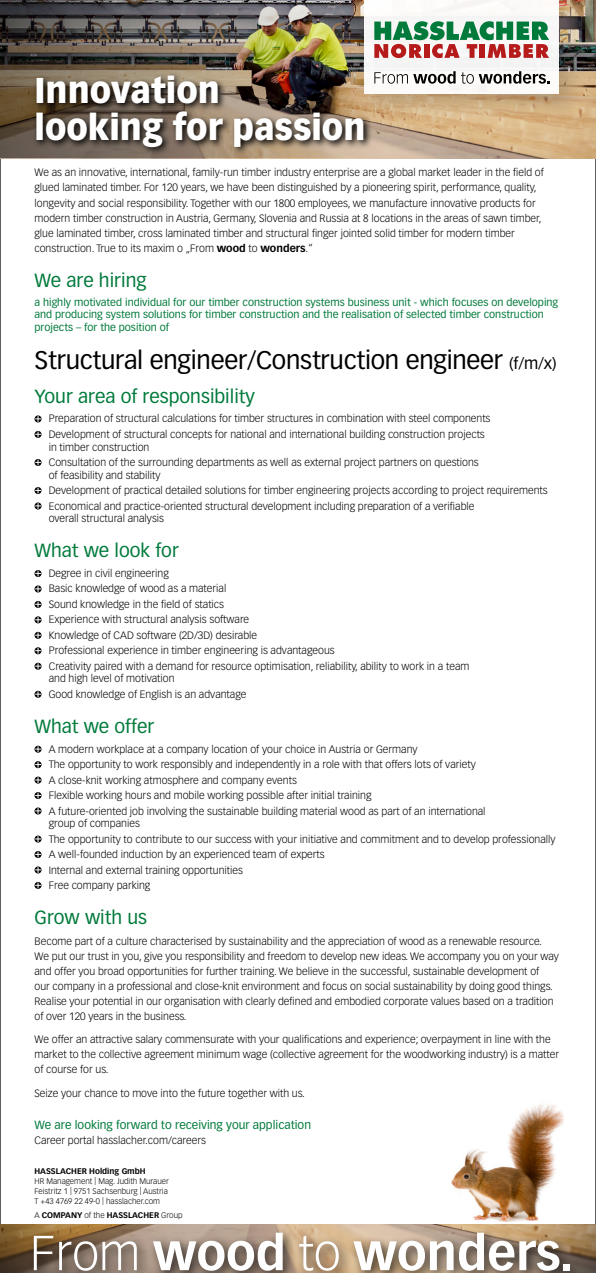
<style>
.page{position:relative;width:596px;height:1273px;background:#fff}
.page>*{position:absolute;margin:0;border:0;box-sizing:border-box;transform-origin:0 0}
.t1{font:900 35.2px/36.7px "Vectora LT Std";color:#fff;scale:.94 1}
.t2{font:25px "Vectora LT Std";letter-spacing:-.01em;color:#000}
.t3{font:18.7px "Vectora LT Std";color:#007a3b}
.t4{font:11.7px "Vectora LT Std";color:#007a3b}
.t5{font:300 10.5px/15.4px "Vectora LT Std";color:#000}
.t6{font:10.5px/12.6px "Vectora LT Std";color:#007a3b}
.t7{font:300 8px/10px "Vectora LT Std";color:#000}
.t8{font:700 8px "Vectora LT Std";color:#000}
.s1{font-weight:700}
.s2{font-size:16px}
.s3{font-weight:300}
</style>
<div class="page">
<img style="left:451px;top:1104px;width:112px;height:118px">
<img style="left:0;top:1223px;width:595px;height:49px">
<div style="left:28px;top:1226px;width:553px;height:46px;background:#000;opacity:.75"></div>
<svg style="left:34px;top:1235px;width:19px;height:34px"></svg>
<svg style="left:59px;top:1240px;width:78px;height:30px"></svg>
<svg style="left:153px;top:1232px;width:129px;height:38px"></svg>
<svg style="left:299px;top:1235px;width:39px;height:35px"></svg>
<svg style="left:353px;top:1232px;width:215px;height:38px"></svg>
<svg style="left:35px;top:416px;width:6px;height:6px"></svg>
<svg style="left:35px;top:431px;width:6px;height:6px"></svg>
<svg style="left:35px;top:459px;width:6px;height:6px"></svg>
<svg style="left:35px;top:487px;width:6px;height:6px"></svg>
<svg style="left:35px;top:503px;width:6px;height:6px"></svg>
<svg style="left:35px;top:570px;width:6px;height:6px"></svg>
<svg style="left:34px;top:585px;width:8px;height:7px"></svg>
<svg style="left:35px;top:586px;width:6px;height:5px"></svg>
<svg style="left:35px;top:601px;width:6px;height:6px"></svg>
<svg style="left:35px;top:616px;width:6px;height:6px"></svg>
<svg style="left:35px;top:632px;width:6px;height:6px"></svg>
<svg style="left:35px;top:647px;width:6px;height:6px"></svg>
<svg style="left:35px;top:663px;width:6px;height:6px"></svg>
<svg style="left:35px;top:691px;width:6px;height:6px"></svg>
<svg style="left:35px;top:746px;width:6px;height:6px"></svg>
<svg style="left:35px;top:761px;width:6px;height:6px"></svg>
<svg style="left:34px;top:776px;width:8px;height:7px"></svg>
<svg style="left:35px;top:777px;width:6px;height:5px"></svg>
<svg style="left:35px;top:792px;width:6px;height:6px"></svg>
<svg style="left:35px;top:807px;width:6px;height:6px"></svg>
<svg style="left:34px;top:835px;width:8px;height:7px"></svg>
<svg style="left:35px;top:836px;width:6px;height:5px"></svg>
<svg style="left:35px;top:851px;width:6px;height:6px"></svg>
<svg style="left:35px;top:866px;width:6px;height:6px"></svg>
<svg style="left:35px;top:882px;width:6px;height:6px"></svg>
<img style="left:388px;top:0;width:207px;height:158px">
<img style="left:0;top:0;width:388px;height:158px">
<svg style="left:32px;top:71px;width:340px;height:84px;background:#615446"></svg>
<div style="left:352px;top:0;width:236px;height:122px;background:#000;opacity:.2"></div>
<div style="left:364px;top:0;width:195px;height:94px;background:#faf8f7"></div>
<svg style="left:374px;top:21px;width:175px;height:37px"></svg>
<svg style="left:374px;top:72px;width:33px;height:12px"></svg>
<svg style="left:413px;top:71px;width:135px;height:13px"></svg>
<h1 class="t1" style="left:34px;top:72px;width:353px">Innovation<br>looking for passion</h1>
<p class="t5" style="left:34px;top:165px;width:510px">We as an innovative, international, family-run timber industry enterprise are a global market leader in the field of glued laminated timber. For 120 years, we have been distinguished by a pioneering spirit, performance, quality, longevity and social responsibility. Together with our 1800 employees, we manufacture innovative products for modern timber construction in Austria, Germany, Slovenia and Russia at 8 locations in the areas of sawn timber, glue laminated timber, cross laminated timber and structural finger jointed solid timber for modern timber construction. True to its maxim o „From <span class="s1">wood</span> to <span class="s1">wonders</span>.“</p>
<h3 class="t3" style="left:34px;top:269px;width:113px">We are hiring</h3>
<p class="t6" style="left:34px;top:295px;width:525px">a highly motivated individual for our timber construction systems business unit - which focuses on developing and producing system solutions for timber construction and the realisation of selected timber construction projects – for the position of</p>
<h2 class="t2" style="left:34px;top:345px;width:523px">Structural engineer/Construction engineer <span class="s2">(f/m/x)</span></h2>
<h3 class="t3" style="left:34px;top:385px;width:222px">Your area of responsibility</h3>
<p class="t5" style="left:49px;top:411px;width:443px">Preparation of structural calculations for timber structures in combination with steel components<br>Development of structural concepts for national and international building construction projects</p>
<p class="t5" style="left:49px;top:439px;width:431px">in timber construction<br>Consultation of the surrounding departments as well as external project partners on questions</p>
<p class="t5" style="left:49px;top:467px;width:500px">of feasibility and stability<br>Development of practical detailed solutions for timber engineering projects according to project requirements<br>Economical and practice-oriented structural development including preparation of a verifiable</p>
<p class="t5" style="left:49px;top:510px;width:117px">overall structural analysis</p>
<h3 class="t3" style="left:34px;top:539px;width:146px">What we look for</h3>
<p class="t5" style="left:49px;top:565px;width:422px">Degree in civil engineering<br>Basic knowledge of wood as a material<br>Sound knowledge in the field of statics<br>Experience with structural analysis software<br>Knowledge of CAD software (2D/3D) desirable<br>Professional experience in timber engineering is advantageous<br>Creativity paired with a demand for resource optimisation, reliability, ability to work in a team</p>
<p class="t5" style="left:49px;top:671px;width:199px">and high level of motivation<br>Good knowledge of English is an advantage</p>
<h3 class="t3" style="left:34px;top:715px;width:121px">What we offer</h3>
<p class="t5" style="left:49px;top:741px;width:438px">A modern workplace at a company location of your choice in Austria or Germany<br>The opportunity to work responsibly and independently in a role with that offers lots of variety<br>A close-knit working atmosphere and company events<br>Flexible working hours and mobile working possible after initial training<br>A future-oriented job involving the sustainable building material wood as part of an international</p>
<p class="t5" style="left:49px;top:815px;width:508px">group of companies<br>The opportunity to contribute to our success with your initiative and commitment and to develop professionally A well-founded induction by an experienced team of experts<br>Internal and external training opportunities<br>Free company parking</p>
<h3 class="t3" style="left:34px;top:906px;width:114px">Grow with us</h3>
<p class="t5" style="left:34px;top:933px;width:525px;line-height:15px">Become part of a culture characterised by sustainability and the appreciation of wood as a renewable resource.<br>We put our trust in you, give you responsibility and freedom to develop new ideas. We accompany you on your way and offer you broad opportunities for further training. We believe in the successful, sustainable development of<br>our company in a professional and close-knit environment and focus on social sustainability by doing good things.<br>Realise your potential in our organisation with clearly defined and embodied corporate values based on a tradition of over 120 years in the business.</p>
<p class="t5" style="left:34px;top:1032px;width:525px;line-height:15px">We offer an attractive salary commensurate with your qualifications and experience; overpayment in line with the market to the collective agreement minimum wage (collective agreement for the woodworking industry) is a matter of course for us.</p>
<p class="t5" style="left:34px;top:1085px;width:272px">Seize your chance to move into the future together with us.</p>
<p class="t4" style="left:34px;top:1117px;width:278px">We are looking forward to receiving your application</p>
<p class="t5" style="left:34px;top:1132px;width:173px">Career portal hasslacher.com/careers</p>
<p class="t8" style="left:34px;top:1165px;width:113px">HASSLACHER Holding GmbH</p>
<p class="t7" style="left:34px;top:1175px;width:136px">HR Management | Mag. Judith Murauer<br>Feistritz 1 | 9751 Sachsenburg | Austria<br>T +43 4769 22 49-0 | hasslacher.com</p>
<p class="t8" style="left:34px;top:1209px;width:149px"><span class="s3">A</span> COMPANY <span class="s3">of the</span> HASSLACHER <span class="s3">Group</span></p>
</div>
